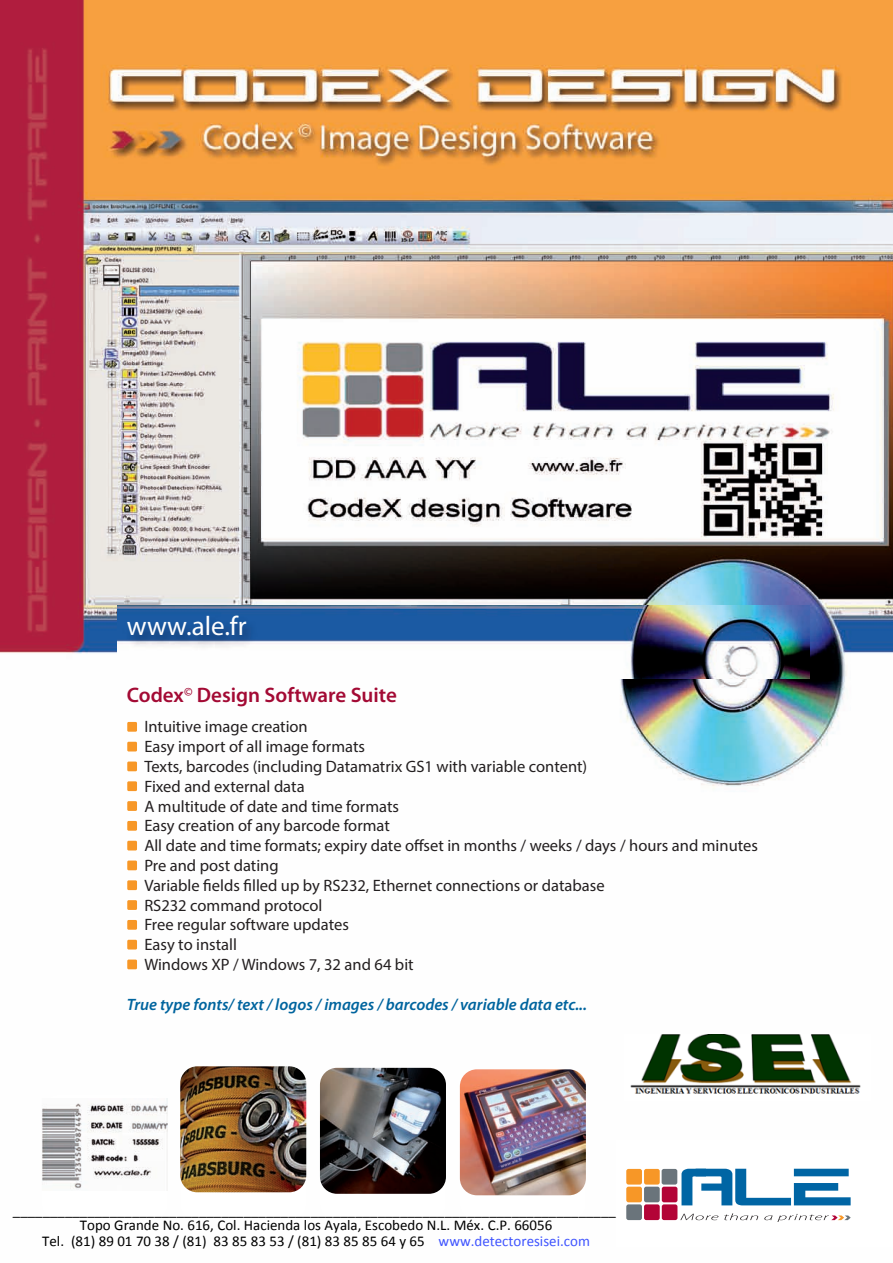
<style>
.page{position:relative;width:893px;height:1263px;background:#fff}
.page>*{position:absolute;margin:0;border:0;box-sizing:border-box;transform-origin:0 0}
.t1{font:27px "Myriad Pro";color:#fff}
.t2{font:600 21px "Myriad Pro";color:#a30a34}
.t3{font:16.5px/19.8px "Myriad Pro";color:#231f20}
.t4{font:italic 600 16.5px "Myriad Pro";color:#00649e}
.t5{font:15px/15.8px "Calibri";color:#000;text-align:center}
.s1{color:#4055ff}
</style>
<div class="page">
<img style="left:0;top:0;width:892px;height:1222px">
<img style="left:624px;top:1034px;width:246px;height:67px">
<h1 class="t1" style="left:127px;top:609px;width:121px">www.ale.fr</h1>
<p class="t2" style="left:127px;top:687px;width:272px">Codex<sup>©</sup> Design Software Suite</p>
<p class="t3" style="left:144px;top:717px;width:615px">Intuitive image creation<br>Easy import of all image formats<br>Texts, barcodes (including Datamatrix GS1 with variable content)<br>Fixed and external data<br>A multitude of date and time formats<br>Easy creation of any barcode format<br>All date and time formats; expiry date offset in months / weeks / days / hours and minutes Pre and post dating<br>Variable fields filled up by RS232, Ethernet connections or database<br>RS232 command protocol<br>Free regular software updates<br>Easy to install<br>Windows XP / Windows 7, 32 and 64 bit</p>
<p class="t4" style="left:127px;top:998px;width:461px">True type fonts/ text / logos / images / barcodes / variable data etc...</p>
<p class="t5" style="left:13px;top:1202px;width:604px">_________________________________________________________________________________<br>Topo Grande No. 616, Col. Hacienda los Ayala, Escobedo N.L. Méx. C.P. 66056<br>Tel. (81) 89 01 70 38 / (81) 83 85 83 53 / (81) 83 85 85 64 y 65 <span class="s1">www.detectoresisei.com</span></p>
</div>
